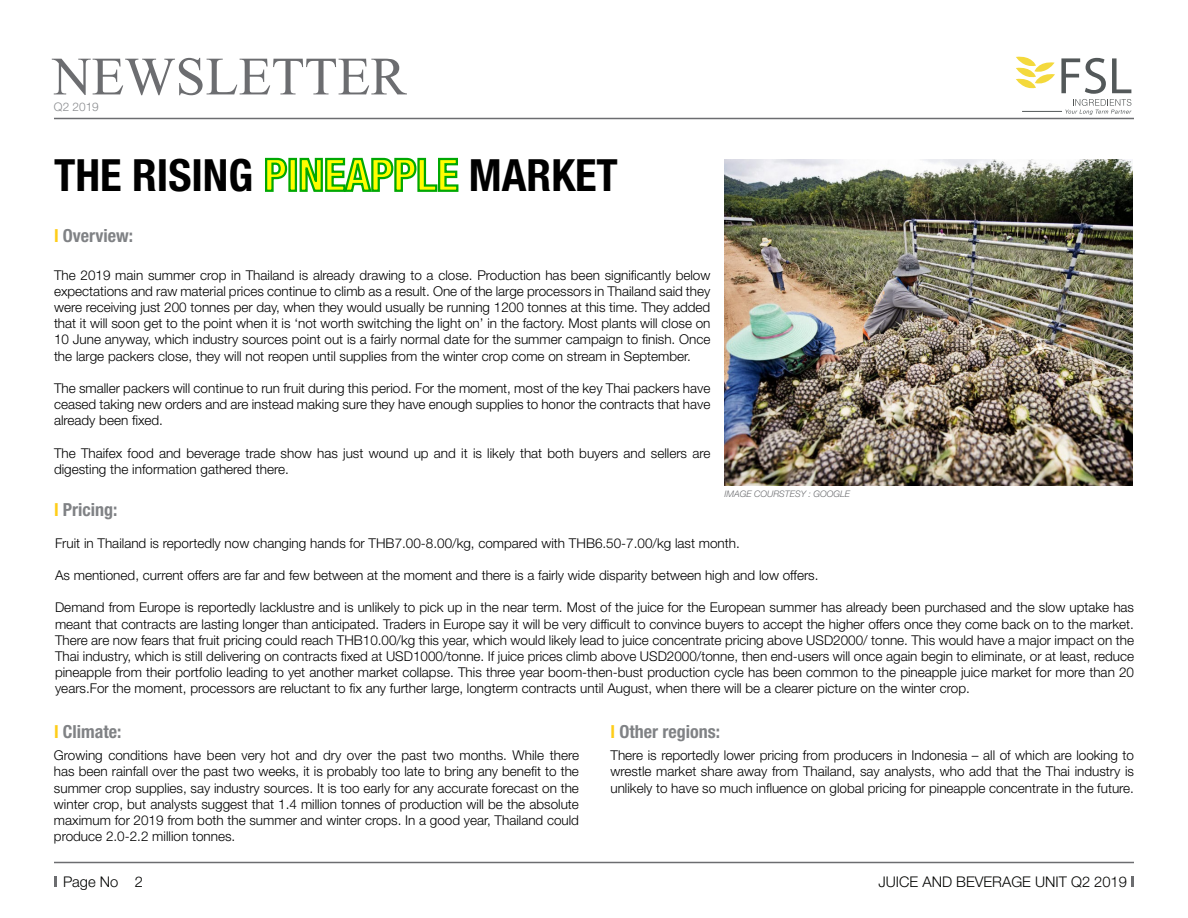
<style>
.page{position:relative;width:1188px;height:918px;background:#fff}
.page>*{position:absolute;margin:0;border:0;box-sizing:border-box;transform-origin:0 0}
.t1{font:54px "Times New Roman";color:#6c6d70}
.t2{font:700 condensed 44.55px "Helvetica Neue LT Std";color:#000}
.t3{font:700 condensed 18px "Helvetica Neue LT Std";color:#808285}
.t4{font:300 14.7px "Helvetica Neue LT Std";color:#040503}
.t5{font:300 13.5px/16.2px "Helvetica Neue LT Std";color:#000;text-align:justify}
.t6{font:300 11.85px "Helvetica Neue LT Std";color:#8a8c8f}
.t7{font:italic 300 9px "Helvetica Neue LT Std";color:#6c6d70}
.s1{color:#fffd00}
.s2{color:#fecd19}
</style>
<div class="page">
<svg style="left:54px;top:876px;width:3px;height:11px"></svg>
<svg style="left:1131px;top:876px;width:3px;height:11px"></svg>
<hr style="left:54px;top:118px;width:1080px;height:1px;background:#6c6d70">
<svg style="left:1016px;top:56px;width:39px;height:33px"></svg>
<svg style="left:1061px;top:58px;width:70px;height:56px"></svg>
<hr style="left:1022px;top:111px;width:40px;height:1px;background:#535859">
<hr style="left:54px;top:862px;width:1080px;height:1px;background:#6c6d70">
<svg style="left:265px;top:157px;width:23px;height:35px"></svg>
<div style="left:288px;top:158px;width:9px;height:34px;border:2px solid #00a803"></div>
<svg style="left:299px;top:157px;width:160px;height:35px"></svg>
<img style="left:724px;top:159px;width:409px;height:327px">
<h1 class="t1" style="left:52px;top:40px;width:355px">NEWSLETTER</h1>
<p class="t6" style="left:54px;top:100px;width:46px">Q2 2019</p>
<p class="t2" style="left:54px;top:148px;width:566px">THE RISING <span class="s1">PINEAPPLE</span> MARKET</p>
<p class="t3" style="left:54px;top:224px;width:81px"><span class="s2">I</span> Overview:</p>
<p class="t5" style="left:54px;top:266px;width:658px">The 2019 main summer crop in Thailand is already drawing to a close. Production has been significantly below expectations and raw material prices continue to climb as a result. One of the large processors in Thailand said they were receiving just 200 tonnes per day, when they would usually be running 1200 tonnes at this time. They added that it will soon get to the point when it is ‘not worth switching the light on’ in the factory. Most plants will close on 10 June anyway, which industry sources point out is a fairly normal date for the summer campaign to finish. Once the large packers close, they will not reopen until supplies from the winter crop come on stream in September.</p>
<p class="t5" style="left:54px;top:380px;width:658px">The smaller packers will continue to run fruit during this period. For the moment, most of the key Thai packers have ceased taking new orders and are instead making sure they have enough supplies to honor the contracts that have already been fixed.</p>
<p class="t5" style="left:54px;top:445px;width:658px">The Thaifex food and beverage trade show has just wound up and it is likely that both buyers and sellers are digesting the information gathered there.</p>
<p class="t3" style="left:54px;top:499px;width:65px"><span class="s2">I</span> Pricing:</p>
<p class="t5" style="left:55px;top:534px;width:686px">Fruit in Thailand is reportedly now changing hands for THB7.00-8.00/kg, compared with THB6.50-7.00/kg last month.</p>
<p class="t5" style="left:55px;top:567px;width:765px">As mentioned, current offers are far and few between at the moment and there is a fairly wide disparity between high and low offers.</p>
<p class="t5" style="left:55px;top:599px;width:1081px">Demand from Europe is reportedly lacklustre and is unlikely to pick up in the near term. Most of the juice for the European summer has already been purchased and the slow uptake has meant that contracts are lasting longer than anticipated. Traders in Europe say it will be very difficult to convince buyers to accept the higher offers once they come back on to the market.<br>There are now fears that fruit pricing could reach THB10.00/kg this year, which would likely lead to juice concentrate pricing above USD2000/ tonne. This would have a major impact on the Thai industry, which is still delivering on contracts fixed at USD1000/tonne. If juice prices climb above USD2000/tonne, then end-users will once again begin to eliminate, or at least, reduce pineapple from their portfolio leading to yet another market collapse. This three year boom-then-bust production cycle has been common to the pineapple juice market for more than 20 years.For the moment, processors are reluctant to fix any further large, longterm contracts until August, when there will be a clearer picture on the winter crop.</p>
<p class="t3" style="left:54px;top:721px;width:69px"><span class="s2">I</span> Climate:</p>
<p class="t5" style="left:54px;top:747px;width:527px">Growing conditions have been very hot and dry over the past two months. While there has been rainfall over the past two weeks, it is probably too late to bring any benefit to the summer crop supplies, say industry sources. It is too early for any accurate forecast on the winter crop, but analysts suggest that 1.4 million tonnes of production will be the absolute maximum for 2019 from both the summer and winter crops. In a good year, Thailand could produce 2.0-2.2 million tonnes.</p>
<p class="t7" style="left:724px;top:488px;width:127px">IMAGE COURSTESY : GOOGLE</p>
<p class="t3" style="left:610px;top:721px;width:111px"><span class="s2">I</span> Other regions:</p>
<p class="t5" style="left:610px;top:747px;width:525px">There is reportedly lower pricing from producers in Indonesia – all of which are looking to wrestle market share away from Thailand, say analysts, who add that the Thai industry is unlikely to have so much influence on global pricing for pineapple concentrate in the future.</p>
<p class="t4" style="left:63px;top:872px;width:81px">Page No 2</p>
<p class="t4" style="left:878px;top:872px;width:250px">JUICE AND BEVERAGE UNIT Q2 2019</p>
</div>
